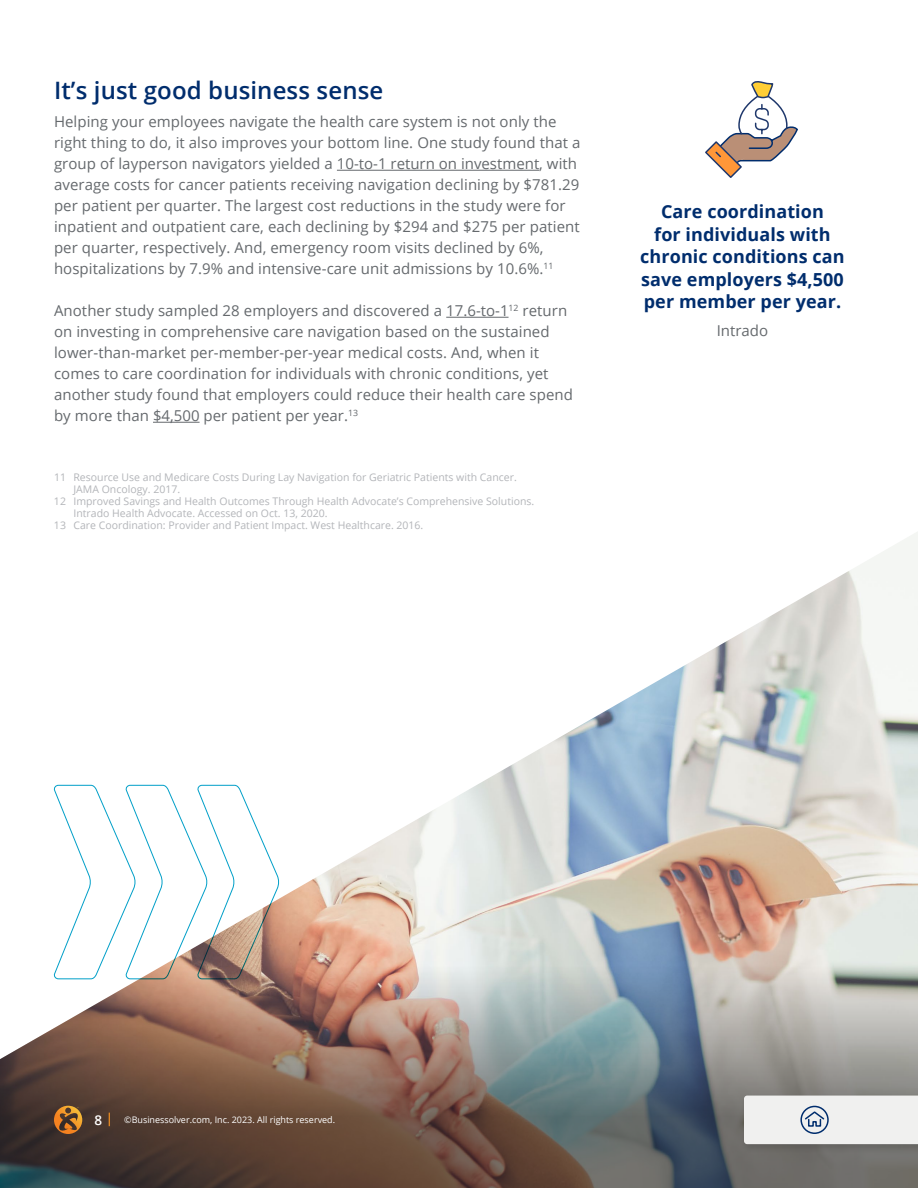
<style>
.page{position:relative;width:918px;height:1188px;background:#fff}
.page>*{position:absolute;margin:0;border:0;box-sizing:border-box;transform-origin:0 0}
.t1{font:600 24px "Open Sans";letter-spacing:.005em;color:#002d6d}
.t2{font:700 18px/22.5px "Open Sans";letter-spacing:.005em;color:#002d6d;text-align:center}
.t3{font:15px/21px "Open Sans";letter-spacing:.005em;color:#65696d}
.t4{font:10.5px "Open Sans";color:#b3b5b9}
.t5{font:9px "Open Sans";color:#fff}
.s1{font-weight:600;font-size:13.5px}
.s2{font-weight:600;font-size:13.5px;color:#ff9721}
</style>
<div class="page">
<img style="left:0;top:532px;width:918px;height:656px">
<svg style="left:705px;top:81px;width:93px;height:97px"></svg>
<svg style="left:53px;top:785px;width:227px;height:195px"></svg>
<hr style="left:337px;top:170px;width:202px;height:1px;background:#65696d">
<hr style="left:446px;top:317px;width:63px;height:1px;background:#65696d">
<hr style="left:153px;top:422px;width:47px;height:1px;background:#65696d">
<svg style="left:54px;top:1106px;width:28px;height:28px"></svg>
<div style="left:741px;top:1093px;width:177px;height:60px;background:#000;opacity:.12"></div>
<div style="left:744px;top:1096px;width:174px;height:48px;background:#f0f0ef"></div>
<h1 class="t1" style="left:54px;top:74px;width:331px">It’s just good business sense</h1>
<p class="t3" style="left:54px;top:111px;width:528px">Helping your employees navigate the health care system is not only the right thing to do, it also improves your bottom line. One study found that a group of layperson navigators yielded a 10-to-1 return on investment, with average costs for cancer patients receiving navigation declining by $781.29 per patient per quarter. The largest cost reductions in the study were for inpatient and outpatient care, each declining by $294 and $275 per patient per quarter, respectively. And, emergency room visits declined by 6%, hospitalizations by 7.9% and intensive-care unit admissions by 10.6%.<sup>11</sup></p>
<p class="t3" style="left:54px;top:300px;width:521px">Another study sampled 28 employers and discovered a 17.6-to-1<sup>12</sup> return on investing in comprehensive care navigation based on the sustained lower-than-market per-member-per-year medical costs. And, when it comes to care coordination for individuals with chronic conditions, yet another study found that employers could reduce their health care spend by more than $4,500 per patient per year.<sup>13</sup></p>
<p class="t4" style="left:54px;top:470px;width:464px">11 Resource Use and Medicare Costs During Lay Navigation for Geriatric Patients with Cancer.</p>
<p class="t4" style="left:73px;top:482px;width:108px">JAMA Oncology. 2017.</p>
<p class="t4" style="left:54px;top:494px;width:482px">12 Improved Savings and Health Outcomes Through Health Advocate’s Comprehensive Solutions.</p>
<p class="t4" style="left:73px;top:506px;width:256px">Intrado Health Advocate. Accessed on Oct. 13, 2020.</p>
<p class="t4" style="left:54px;top:518px;width:371px">13 Care Coordination: Provider and Patient Impact. West Healthcare. 2016.</p>
<p class="t2" style="left:640px;top:200px;width:206px">Care coordination<br>for individuals with chronic conditions can save employers $4,500 per member per year.</p>
<p class="t3" style="left:717px;top:320px;width:53px">Intrado</p>
<p class="t5" style="left:94px;top:1114px;width:242px"><span class="s1">8</span> <span class="s2">|</span> ©Businessolver.com, Inc. 2023. All rights reserved.</p>
</div>
